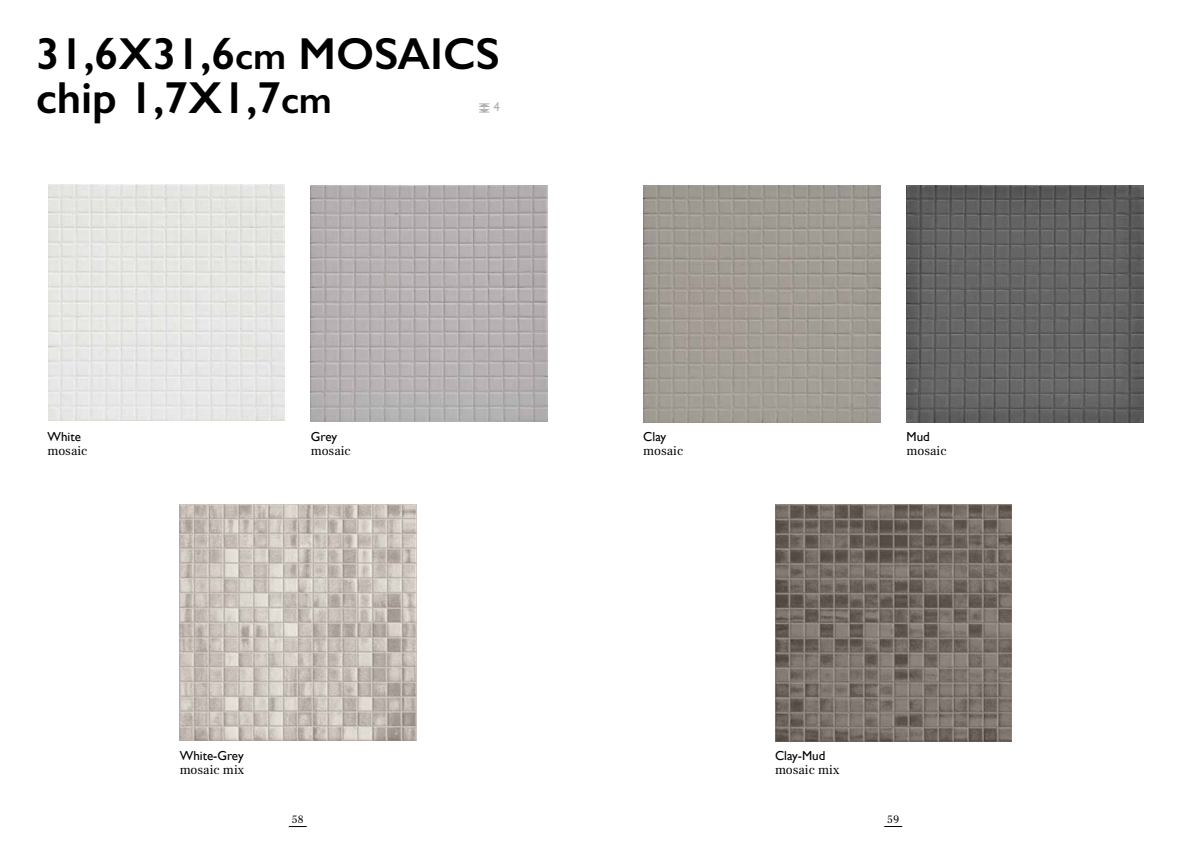
<style>
.page{position:relative;width:1191px;height:842px;background:#fff}
.page>*{position:absolute;margin:0;border:0;box-sizing:border-box;transform-origin:0 0}
.t1{font:600 45px "Gill Sans";color:#000}
.t2{font:13px "Frank Ruhl Libre";color:#000}
.t3{font:13px "Gill Sans";color:#000}
.t4{font:12.7px "Gill Sans";color:#b3b2b2}
.t5{font:11px "Frank Ruhl Libre";color:#000}
.s1{font-size:39px}
</style>
<div class="page">
<svg style="left:289px;top:826px;width:18px;height:1px"></svg>
<svg style="left:884px;top:826px;width:18px;height:1px"></svg>
<img style="left:48px;top:184px;width:237px;height:236px">
<img style="left:311px;top:185px;width:237px;height:237px">
<img style="left:180px;top:505px;width:236px;height:236px">
<svg style="left:479px;top:103px;width:11px;height:10px"></svg>
<img style="left:643px;top:186px;width:237px;height:236px">
<img style="left:906px;top:186px;width:237px;height:236px">
<img style="left:775px;top:505px;width:236px;height:236px">
<h1 class="t1" style="left:36px;top:26px;width:465px">31,6X31,6<span class="s1">cm</span> MOSAICS</h1>
<h1 class="t1" style="left:36px;top:70px;width:297px">chip 1,7X1,7<span class="s1">cm</span></h1>
<p class="t4" style="left:493px;top:100px;width:8px">4</p>
<p class="t3" style="left:48px;top:429px;width:35px">White</p>
<p class="t2" style="left:48px;top:443px;width:41px">mosaic</p>
<p class="t3" style="left:311px;top:429px;width:28px">Grey</p>
<p class="t2" style="left:311px;top:443px;width:41px">mosaic</p>
<p class="t3" style="left:643px;top:429px;width:24px">Clay</p>
<p class="t2" style="left:643px;top:443px;width:41px">mosaic</p>
<p class="t3" style="left:906px;top:429px;width:25px">Mud</p>
<p class="t2" style="left:906px;top:443px;width:41px">mosaic</p>
<p class="t3" style="left:180px;top:747px;width:65px">White-Grey</p>
<p class="t2" style="left:180px;top:761px;width:66px">mosaic mix</p>
<p class="t3" style="left:775px;top:747px;width:52px">Clay-Mud</p>
<p class="t2" style="left:775px;top:761px;width:66px">mosaic mix</p>
<p class="t5" style="left:292px;top:812px;width:13px">58</p>
<p class="t5" style="left:887px;top:812px;width:13px">59</p>
</div>
